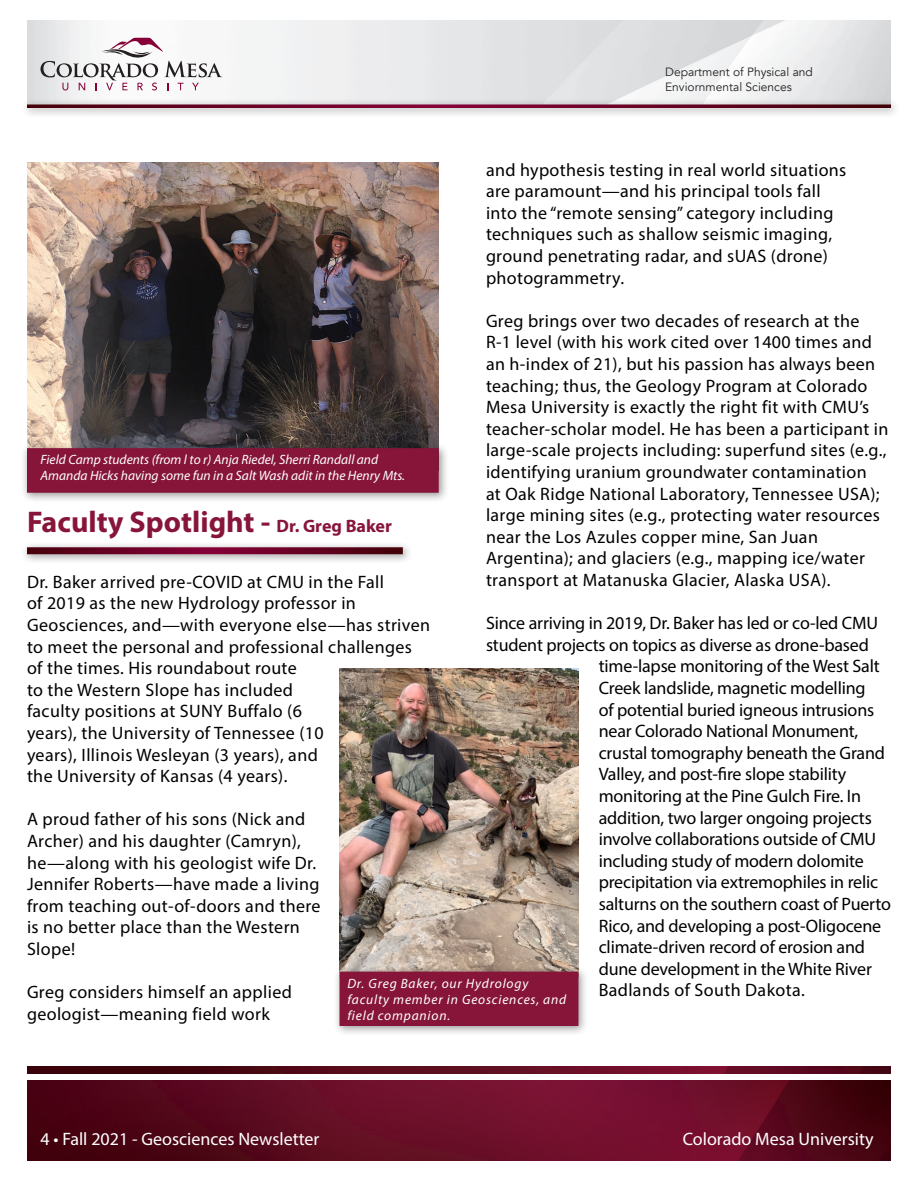
<style>
.page{position:relative;width:918px;height:1188px;background:#fff}
.page>*{position:absolute;margin:0;border:0;box-sizing:border-box;transform-origin:0 0}
.t1{font:700 30px "Myriad Pro";color:#87153a}
.t2{font:18px/21.6px "Myriad Pro";letter-spacing:.02em;color:#000}
.t3{font:18px "Myriad Pro";letter-spacing:-.01em;color:#000}
.t4{font:18px "Myriad Pro";color:#fff}
.t5{font:italic 13.5px/16.2px "Myriad Pro";color:#fff}
.t6{font:italic 13.5px/16.2px "Myriad Pro";letter-spacing:.06em;color:#fff}
.t7{font:12px/14.4px "Avenir";color:#242021}
.s1{font-size:18px}
</style>
<div class="page">
<img style="left:27px;top:1080px;width:864px;height:81px">
<img style="left:27px;top:1066px;width:864px;height:7px">
<img style="left:27px;top:20px;width:864px;height:78px">
<div style="left:21px;top:98px;width:880px;height:20px;background:#231f20;opacity:.45"></div>
<svg style="left:27px;top:104px;width:864px;height:4px;background:#731a37"></svg>
<svg style="left:41px;top:38px;width:181px;height:52px"></svg>
<div style="left:21px;top:541px;width:392px;height:23px;background:#231f20;opacity:.45"></div>
<svg style="left:27px;top:547px;width:376px;height:7px;background:#6a0929"></svg>
<img style="left:27px;top:162px;width:412px;height:280px">
<div style="left:21px;top:442px;width:428px;height:61px;background:#231f20;opacity:.45"></div>
<div style="left:27px;top:448px;width:412px;height:45px;background:#87153a"></div>
<img style="left:340px;top:669px;width:238px;height:296px">
<div style="left:333px;top:965px;width:256px;height:71px;background:#231f20;opacity:.45"></div>
<div style="left:340px;top:972px;width:238px;height:54px;background:#87153a"></div>
<p class="t7" style="left:665px;top:65px;width:149px">Department of Physical and<br>Enviornmental Sciences</p>
<p class="t2" style="left:486px;top:158px;width:362px">and hypothesis testing in real world situations are paramount—and his principal tools fall into the “remote sensing” category including techniques such as shallow seismic imaging, ground penetrating radar, and sUAS (drone) photogrammetry.</p>
<p class="t2" style="left:486px;top:310px;width:404px">Greg brings over two decades of research at the R-1 level (with his work cited over 1400 times and an h-index of 21), but his passion has always been teaching; thus, the Geology Program at Colorado Mesa University is exactly the right fit with CMU’s teacher-scholar model. He has been a participant in large-scale projects including: superfund sites (e.g., identifying uranium groundwater contamination<br>at Oak Ridge National Laboratory, Tennessee USA); large mining sites (e.g., protecting water resources near the Los Azules copper mine, San Juan Argentina); and glaciers (e.g., mapping ice/water transport at Matanuska Glacier, Alaska USA).</p>
<p class="t3" style="left:486px;top:612px;width:394px">Since arriving in 2019, Dr. Baker has led or co-led CMU</p>
<p class="t3" style="left:486px;top:634px;width:384px">student projects on topics as diverse as drone-based</p>
<p class="t3" style="left:599px;top:655px;width:283px">time-lapse monitoring of the West Salt</p>
<p class="t3" style="left:599px;top:677px;width:268px">Creek landslide, magnetic modelling</p>
<p class="t3" style="left:599px;top:698px;width:277px">of potential buried igneous intrusions</p>
<p class="t3" style="left:599px;top:720px;width:261px">near Colorado National Monument,</p>
<p class="t3" style="left:599px;top:742px;width:288px">crustal tomography beneath the Grand</p>
<p class="t3" style="left:599px;top:763px;width:249px">Valley, and post-fire slope stability</p>
<p class="t3" style="left:599px;top:785px;width:264px">monitoring at the Pine Gulch Fire. In</p>
<p class="t3" style="left:599px;top:806px;width:275px">addition, two larger ongoing projects</p>
<p class="t3" style="left:599px;top:828px;width:279px">involve collaborations outside of CMU</p>
<p class="t3" style="left:599px;top:850px;width:267px">including study of modern dolomite</p>
<p class="t3" style="left:599px;top:871px;width:281px">precipitation via extremophiles in relic</p>
<p class="t3" style="left:599px;top:893px;width:294px">salturns on the southern coast of Puerto</p>
<p class="t3" style="left:599px;top:914px;width:284px">Rico, and developing a post-Oligocene</p>
<p class="t3" style="left:599px;top:936px;width:268px">climate-driven record of erosion and</p>
<p class="t3" style="left:599px;top:958px;width:275px">dune development in the White River</p>
<p class="t2" style="left:599px;top:979px;width:208px">Badlands of South Dakota.</p>
<p class="t5" style="left:40px;top:451px;width:366px">Field Camp students (from l to r) Anja Riedel, Sherri Randall and<br>Amanda Hicks having some fun in a Salt Wash adit in the Henry Mts.</p>
<p class="t1" style="left:27px;top:503px;width:366px">Faculty Spotlight - <span class="s1">Dr. Greg Baker</span></p>
<p class="t2" style="left:27px;top:571px;width:405px">Dr. Baker arrived pre-COVID at CMU in the Fall<br>of 2019 as the new Hydrology professor in Geosciences, and—with everyone else—has striven to meet the personal and professional challenges of the times. His roundabout route<br>to the Western Slope has included<br>faculty positions at SUNY Buffalo (6<br>years), the University of Tennessee (10<br>years), Illinois Wesleyan (3 years), and<br>the University of Kansas (4 years).</p>
<p class="t2" style="left:27px;top:808px;width:295px">A proud father of his sons (Nick and<br>Archer) and his daughter (Camryn), he—along with his geologist wife Dr.<br>Jennifer Roberts—have made a living from teaching out-of-doors and there is no better place than the Western<br>Slope!</p>
<p class="t2" style="left:27px;top:981px;width:266px">Greg considers himself an applied geologist—meaning field work</p>
<p class="t6" style="left:347px;top:975px;width:220px">Dr. Greg Baker, our Hydrology faculty member in Geosciences, and field companion.</p>
<p class="t4" style="left:40px;top:1127px;width:281px">4 • Fall 2021 - Geosciences Newsletter</p>
<p class="t4" style="left:683px;top:1127px;width:192px">Colorado Mesa University</p>
</div>
